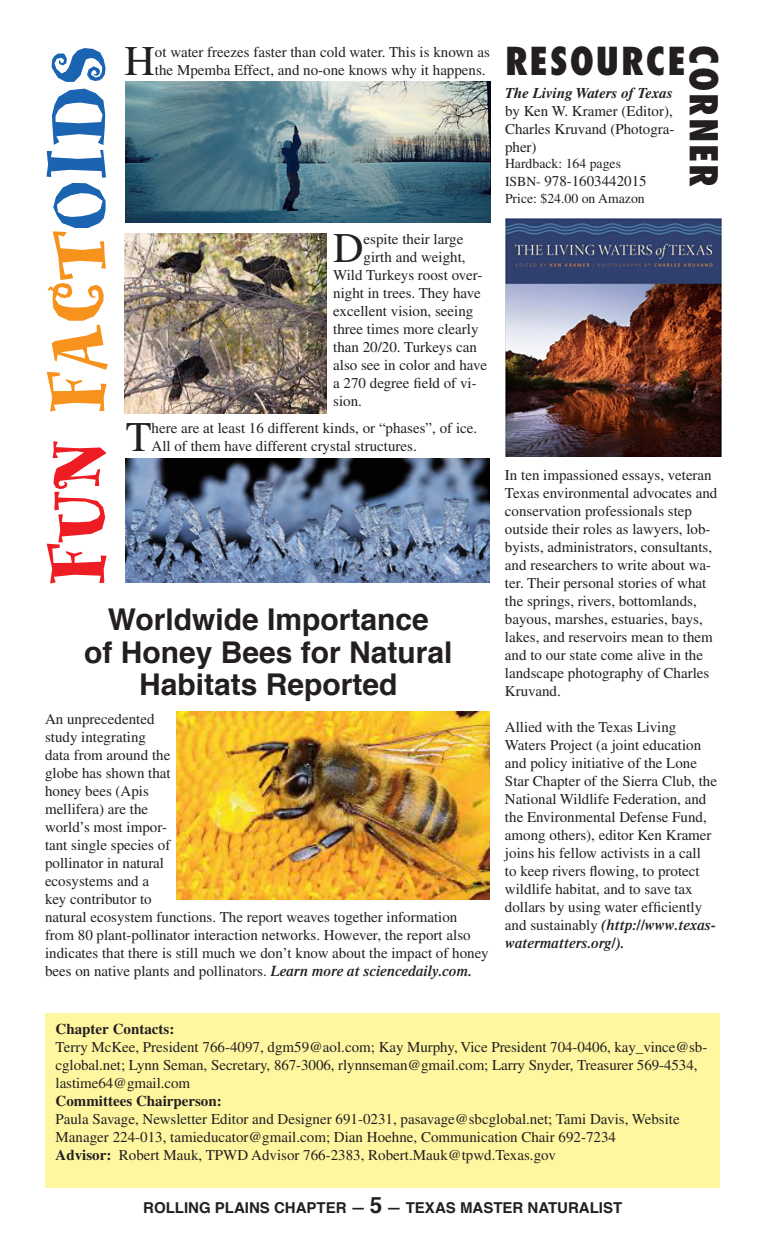
<style>
.page{position:relative;width:765px;height:1260px;background:#fff}
.page>*{position:absolute;margin:0;border:0;box-sizing:border-box;transform-origin:0 0}
.t1{font:800 90px "Whimsy ICG";color:#f7931d}
.t2{font:42.25px "Times";color:#231f20}
.t3{font:800 condensed 37.5px "Futura";letter-spacing:.05em;color:#231f20}
.t4{font:700 30px "Helvetica";color:#231f20}
.t5{font:15px/18px "Times";color:#231f20}
.t6{font:700 15px "Helvetica";color:#231f20}
.t7{font:700 15px "Times";color:#231f20}
.t8{font:italic 700 15px "Times";color:#231f20}
.t9{font:13.75px "Times";color:#231f20}
.s1{color:#ee1d23}
.s2{color:#1a64b1}
.s3{font-weight:600;font-style:italic}
.s4{font-size:13.75px}
.s5{font-weight:700}
.s6{font-size:22.5px}
</style>
<div class="page">
<div style="left:45px;top:1013px;width:675px;height:174px;background:#fff7a0"></div>
<img style="left:176px;top:712px;width:314px;height:187px">
<img style="left:505px;top:219px;width:216px;height:237px">
<img style="left:125px;top:234px;width:202px;height:179px">
<img style="left:126px;top:81px;width:365px;height:142px">
<img style="left:126px;top:458px;width:364px;height:124px">
<p class="t1" style="left:35px;top:586px;width:543px;rotate:-90deg"><span class="s1">FUN</span> FACT<span class="s2">OIDS</span></p>
<p class="t2" style="left:124px;top:37px;width:32px">H</p>
<p class="t5" style="left:155px;top:43px;width:337px">ot water freezes faster than cold water. This is known as the Mpemba Effect, and no-one knows why it happens.</p>
<p class="t2" style="left:333px;top:224px;width:32px">D</p>
<p class="t5" style="left:364px;top:230px;width:101px">espite their large</p>
<p class="t5" style="left:364px;top:248px;width:104px">girth and weight,</p>
<p class="t5" style="left:333px;top:266px;width:151px">Wild Turkeys roost over-</p>
<p class="t5" style="left:333px;top:284px;width:149px">night in trees. They have</p>
<p class="t5" style="left:333px;top:302px;width:142px">excellent vision, seeing</p>
<p class="t5" style="left:333px;top:320px;width:147px">three times more clearly</p>
<p class="t5" style="left:333px;top:338px;width:145px">than 20/20. Turkeys can</p>
<p class="t5" style="left:333px;top:356px;width:156px">also see in color and have</p>
<p class="t5" style="left:333px;top:374px;width:145px">a 270 degree field of vi-</p>
<p class="t5" style="left:333px;top:392px;width:30px">sion.</p>
<p class="t2" style="left:126px;top:413px;width:27px">T</p>
<p class="t5" style="left:152px;top:419px;width:327px">here are at least 16 different kinds, or “phases”, of ice.<br>All of them have different crystal structures.</p>
<p class="t4" style="left:108px;top:595px;width:323px">Worldwide Importance</p>
<p class="t4" style="left:84px;top:628px;width:370px">of Honey Bees for Natural</p>
<p class="t4" style="left:139px;top:660px;width:260px">Habitats Reported</p>
<p class="t5" style="left:45px;top:710px;width:445px">An unprecedented<br>study integrating<br>data from around the<br>globe has shown that<br>honey bees (Apis<br>mellifera) are the<br>world’s most impor-<br>tant single species of<br>pollinator in natural<br>ecosystems and a<br>key contributor to<br>natural ecosystem functions. The report weaves together information from 80 plant-pollinator interaction networks. However, the report also indicates that there is still much we don’t know about the impact of honey bees on native plants and pollinators. <span class="s3">Learn more at sciencedaily.com.</span></p>
<p class="t3" style="left:505px;top:37px;width:183px">RESOURCE</p>
<p class="t3" style="left:728px;top:45px;width:144px;rotate:90deg">CORNER</p>
<p class="t8" style="left:505px;top:84px;width:169px">The Living Waters of Texas</p>
<p class="t5" style="left:505px;top:101px;width:171px">by Ken W. Kramer (Editor),<br>Charles Kruvand (Photogra&shy;pher)</p>
<p class="t9" style="left:505px;top:156px;width:118px">Hardback: 164 pages</p>
<p class="t5" style="left:505px;top:172px;width:143px"><span class="s4">ISBN-</span> 978-1603442015</p>
<p class="t9" style="left:505px;top:190px;width:141px">Price: $24.00 on Amazon</p>
<p class="t5" style="left:505px;top:466px;width:214px">In ten impassioned essays, veteran Texas environmental advocates and conservation professionals step outside their roles as lawyers, lob&shy;byists, administrators, consultants, and researchers to write about wa&shy;ter. Their personal stories of what the springs, rivers, bottomlands, bayous, marshes, estuaries, bays, lakes, and reservoirs mean to them and to our state come alive in the landscape photography of Charles Kruvand.</p>
<p class="t5" style="left:505px;top:718px;width:214px">Allied with the Texas Living Waters Project (a joint education and policy initiative of the Lone Star Chapter of the Sierra Club, the National Wildlife Federation, and the Environmental Defense Fund, among others), editor Ken Kramer joins his fellow activists in a call<br>to keep rivers flowing, to protect wildlife habitat, and to save tax dollars by using water efficiently and sustainably <span class="s3">(http://www.texas&shy;watermatters.org/).</span></p>
<p class="t7" style="left:56px;top:1020px;width:120px">Chapter Contacts:</p>
<p class="t5" style="left:56px;top:1038px;width:653px">Terry McKee, President 766-4097, dgm59@aol.com; Kay Murphy, Vice President 704-0406, kay_vince@sb&shy;cglobal.net; Lynn Seman, Secretary, 867-3006, rlynnseman@gmail.com; Larry Snyder, Treasurer 569-4534, lastime64@gmail.com</p>
<p class="t7" style="left:56px;top:1092px;width:168px">Committees Chairperson:</p>
<p class="t5" style="left:56px;top:1110px;width:626px">Paula Savage, Newsletter Editor and Designer 691-0231, pasavage@sbcglobal.net; Tami Davis, Website<br>Manager 224-013, tamieducator@gmail.com; Dian Hoehne, Communication Chair 692-7234</p>
<p class="t5" style="left:56px;top:1146px;width:502px"><span class="s5">Advisor:</span> Robert Mauk, TPWD Advisor 766-2383, Robert.Mauk@tpwd.Texas.gov</p>
<p class="t6" style="left:143px;top:1196px;width:480px">ROLLING PLAINS CHAPTER — <span class="s6">5</span> — TEXAS MASTER NATURALIST</p>
</div>
